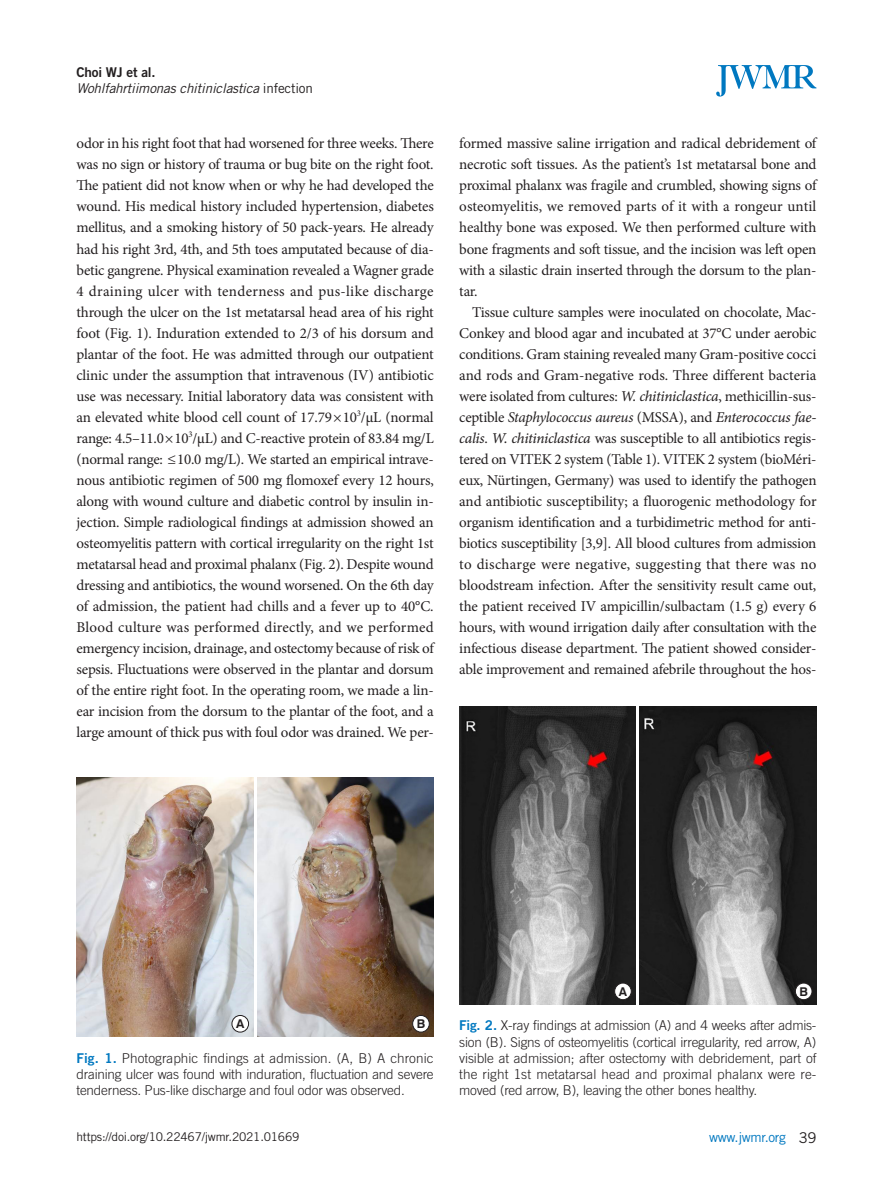
<style>
.page{position:relative;width:893px;height:1191px;background:#fff}
.page>*{position:absolute;margin:0;border:0;box-sizing:border-box;transform-origin:0 0}
.본문_0{font:15px/21px "Minion Pro";letter-spacing:-.015em;color:#231f20;text-align:justify}
.본문{font:15px/21px "Minion Pro";letter-spacing:-.02em;color:#231f20;text-align:justify}
.표제목_그림설명{font:300 13.5px/16.2px "Trade Gothic LT Std";letter-spacing:-.015em;color:#231f20;text-align:justify}
.하시라제목{font:italic 13.5px "Trade Gothic LT Std";letter-spacing:-.015em;color:#231f20}
.t1{font:13.5px "Trade Gothic LT Std";letter-spacing:-.025em;color:#0078c0}
.하시라이름{font:13.5px "Trade Gothic LT Std Bd 2";letter-spacing:-.015em;color:#231f20}
.t2{font:700 12.15px "Swiss 721 BT";color:#231f20}
.t3{font:12px "Trade Gothic LT Std";letter-spacing:-.02em;color:#231f20}
.s1{font-style:normal}
.s2{font-family:"Minion Pro It Capt"}
.s3{font-style:italic}
.s4{font-family:"Trade Gothic LT Std Bd 2";font-weight:400;color:#0078c0}
.s5{font-size:14.85px;color:#231f20}
</style>
<div class="page">
<svg style="left:716px;top:65px;width:100px;height:32px"></svg>
<img style="left:77px;top:777px;width:176px;height:259px">
<img style="left:459px;top:706px;width:177px;height:298px">
<img style="left:257px;top:777px;width:177px;height:259px">
<img style="left:640px;top:706px;width:176px;height:298px">
<div style="left:232px;top:1015px;width:17px;height:17px;background:#fff;border-radius:50%"></div>
<div style="left:232px;top:1015px;width:17px;height:17px;border:1px solid #231f20;border-radius:50%"></div>
<div style="left:615px;top:983px;width:16px;height:16px;background:#fff;border-radius:50%"></div>
<div style="left:614px;top:983px;width:17px;height:17px;border:1px solid #231f20;border-radius:50%"></div>
<div style="left:413px;top:1015px;width:16px;height:17px;background:#fff;border-radius:50%"></div>
<div style="left:412px;top:1015px;width:17px;height:17px;border:1px solid #231f20;border-radius:50%"></div>
<div style="left:795px;top:983px;width:17px;height:16px;background:#fff;border-radius:50%"></div>
<div style="left:795px;top:983px;width:17px;height:17px;border:1px solid #231f20;border-radius:50%"></div>
<p class="하시라이름" style="left:77px;top:64px;width:81px">Choi WJ et al.</p>
<p class="하시라제목" style="left:77px;top:80px;width:238px">Wohlfahrtiimonas chitiniclastica <span class="s1">infection</span></p>
<p class="본문_0" style="left:77px;top:133px;width:359px">odor in his right foot that had worsened for three weeks. There was no sign or history of trauma or bug bite on the right foot.<br>The patient did not know when or why he had developed the wound. His medical history included hypertension, diabetes mellitus, and a smoking history of 50 pack-years. He already had his right 3rd, 4th, and 5th toes amputated because of dia&shy;betic gangrene. Physical examination revealed a Wagner grade 4 draining ulcer with tenderness and pus-like discharge through the ulcer on the 1st metatarsal head area of his right foot (Fig. 1). Induration extended to 2/3 of his dorsum and plantar of the foot. He was admitted through our outpatient clinic under the assumption that intravenous (IV) antibiotic use was necessary. Initial laboratory data was consistent with an elevated white blood cell count of 17.79×10<sup>3</sup>/μL (normal range: 4.5–11.0×10<sup>3</sup>/µL) and C-reactive protein of 83.84 mg/L (normal range: ≤10.0 mg/L). We started an empirical intrave&shy;nous antibiotic regimen of 500 mg flomoxef every 12 hours, along with wound culture and diabetic control by insulin in&shy;jection. Simple radiological findings at admission showed an osteomyelitis pattern with cortical irregularity on the right 1st metatarsal head and proximal phalanx (Fig. 2). Despite wound dressing and antibiotics, the wound worsened. On the 6th day of admission, the patient had chills and a fever up to 40°C.<br>Blood culture was performed directly, and we performed emergency incision, drainage, and ostectomy because of risk of sepsis. Fluctuations were observed in the plantar and dorsum of the entire right foot. In the operating room, we made a lin&shy;ear incision from the dorsum to the plantar of the foot, and a large amount of thick pus with foul odor was drained. We per-</p>
<p class="본문_0" style="left:459px;top:133px;width:359px">formed massive saline irrigation and radical debridement of necrotic soft tissues. As the patient’s 1st metatarsal bone and proximal phalanx was fragile and crumbled, showing signs of osteomyelitis, we removed parts of it with a rongeur until healthy bone was exposed. We then performed culture with bone fragments and soft tissue, and the incision was left open with a silastic drain inserted through the dorsum to the plan&shy;tar.</p>
<p class="본문" style="left:459px;top:301px;width:359px;text-indent:13px">Tissue culture samples were inoculated on chocolate, Mac-Conkey and blood agar and incubated at 37°C under aerobic conditions. Gram staining revealed many Gram-positive cocci and rods and Gram-negative rods. Three different bacteria were isolated from cultures: <span class="s2">W. chitiniclastica</span>, methicillin-sus&shy;ceptible <span class="s3">Staphylococcus aureus</span> (MSSA), and <span class="s2">Enterococcus fae&shy;calis</span>. <span class="s2">W. chitiniclastica</span> was susceptible to all antibiotics regis&shy;tered on VITEK 2 system (Table 1). VITEK 2 system (bioMéri&shy;eux, Nürtingen, Germany) was used to identify the pathogen and antibiotic susceptibility; a fluorogenic methodology for organism identification and a turbidimetric method for anti&shy;biotics susceptibility [3,9]. All blood cultures from admission to discharge were negative, suggesting that there was no bloodstream infection. After the sensitivity result came out, the patient received IV ampicillin/sulbactam (1.5 g) every 6 hours, with wound irrigation daily after consultation with the infectious disease department. The patient showed consider&shy;able improvement and remained afebrile throughout the hos-</p>
<p class="t2" style="left:236px;top:1016px;width:10px">A</p>
<p class="t2" style="left:417px;top:1016px;width:10px">B</p>
<p class="표제목_그림설명" style="left:77px;top:1049px;width:359px"><span class="s4">Fig. 1.</span> Photographic findings at admission. (A, B) A chronic draining ulcer was found with induration, fluctuation and severe tenderness. Pus-like discharge and foul odor was observed.</p>
<p class="t2" style="left:619px;top:984px;width:10px">A</p>
<p class="t2" style="left:799px;top:984px;width:10px">B</p>
<p class="표제목_그림설명" style="left:459px;top:1017px;width:359px"><span class="s4">Fig. 2.</span> X-ray findings at admission (A) and 4 weeks after admis&shy;sion (B). Signs of osteomyelitis (cortical irregularity, red arrow, A) visible at admission; after ostectomy with debridement, part of the right 1st metatarsal head and proximal phalanx were re&shy;moved (red arrow, B), leaving the other bones healthy.</p>
<p class="t3" style="left:77px;top:1129px;width:224px">https://doi.org/10.22467/jwmr.2021.01669</p>
<p class="t1" style="left:709px;top:1129px;width:109px">www.jwmr.org <span class="s5">39</span></p>
</div>
